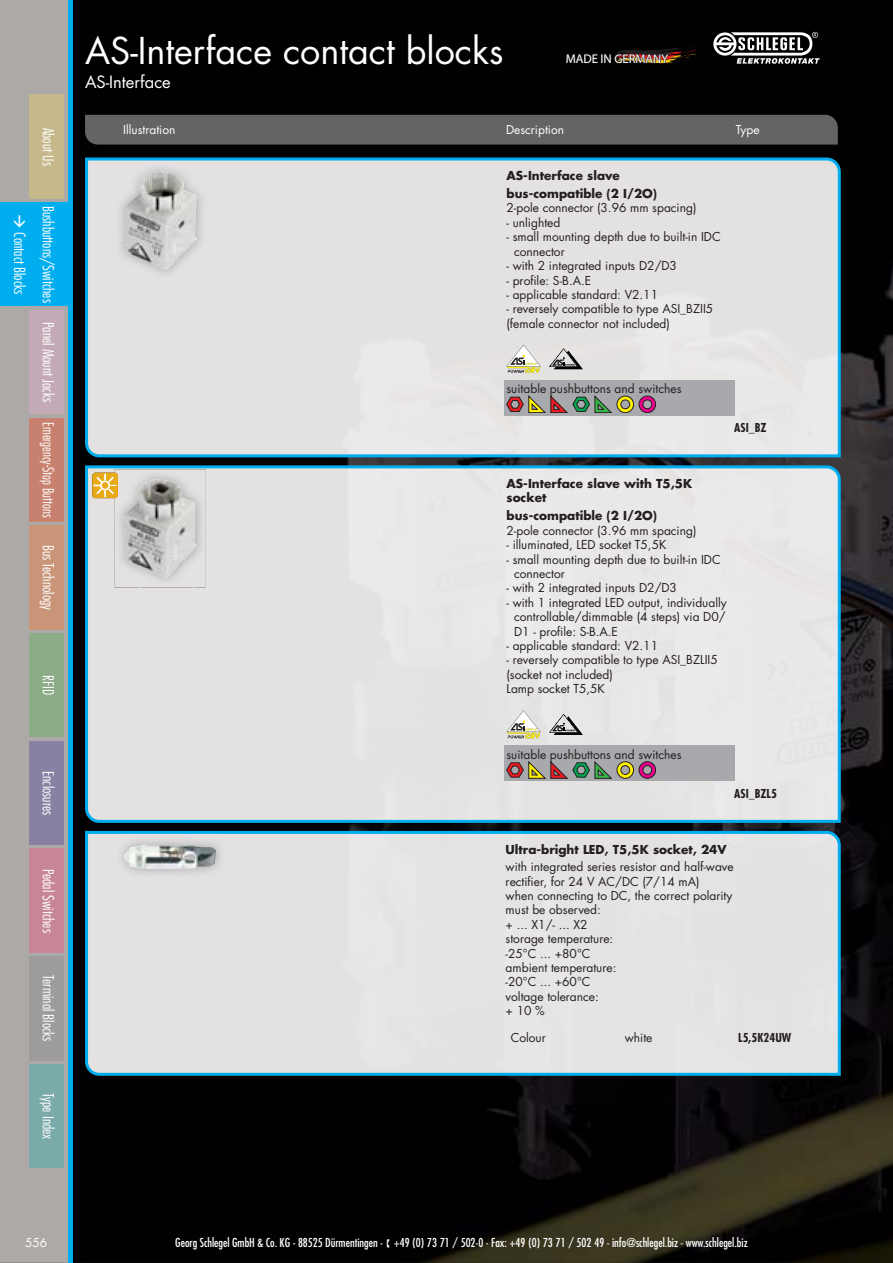
<style>
.page{position:relative;width:893px;height:1263px;background:#fff}
.page>*{position:absolute;margin:0;border:0;box-sizing:border-box;transform-origin:0 0}
.t1{font:36px "Futura Std";color:#fff}
.t2{font:16.5px "Futura Std";color:#fff}
.t3{font:300 condensed 15px/28.8px "Futura Std";color:#fff}
.t4{font:300 condensed 15px "Futura Std";color:#fff;scale:.92 1}
.t5{font:12.6px "Myriad Pro";color:#fff}
.t6{font:12px/14.4px "Futura Std";color:#231f20}
.t7{font:700 12px/17.5px "Futura Std";color:#231f20}
.t8{font:condensed 12px "Futura Std";color:#fff}
.t9{font:12px "Futura Std";color:#fff}
.t10{font:700 condensed 12px "Futura Std";color:#231f20}
</style>
<div class="page">
<img style="left:0;top:0;width:893px;height:1263px">
<svg style="left:566px;top:46px;width:135px;height:21px;background:#1a100a"></svg>
<div style="left:0;top:202px;width:68px;height:104px;background:#00aeef"></div>
<div style="left:30px;top:957px;width:34px;height:103px;background:#9d9b9c"></div>
<div style="left:30px;top:741px;width:34px;height:104px;background:#8981a4"></div>
<div style="left:30px;top:1064px;width:34px;height:104px;background:#7baba9"></div>
<div style="left:30px;top:526px;width:34px;height:103px;background:#c99478"></div>
<div style="left:30px;top:310px;width:34px;height:104px;background:#c4aab6"></div>
<div style="left:30px;top:849px;width:34px;height:103px;background:#c68697"></div>
<div style="left:30px;top:418px;width:34px;height:104px;background:#c7816e"></div>
<hr style="left:68px;top:0;width:4px;height:1263px;background:#00aeef">
<div style="left:30px;top:95px;width:34px;height:103px;background:#c6b88a"></div>
<div style="left:30px;top:634px;width:34px;height:103px;background:#8cac87"></div>
<svg style="left:713px;top:32px;width:107px;height:32px"></svg>
<div style="left:85px;top:115px;width:753px;height:30px;background:#636466"></div>
<svg style="left:84px;top:156px;width:758px;height:303px;background:#d8dadb"></svg>
<svg style="left:84px;top:464px;width:758px;height:360px;background:#dbddde"></svg>
<div style="left:84px;top:829px;width:758px;height:248px;background:#e4e1e2"></div>
<p class="t3" style="left:62px;top:128px;width:40px;rotate:90deg">About Us</p>
<p class="t3" style="left:62px;top:232px;width:72px;text-indent:-26px;rotate:90deg">Bushbuttons/Switches<br>Contact Blocks</p>
<p class="t3" style="left:62px;top:322px;width:81px;rotate:90deg">Panel Mount Jacks</p>
<p class="t4" style="left:55px;top:422px;width:105px;rotate:90deg">Emergency-Stop Buttons</p>
<p class="t3" style="left:62px;top:545px;width:67px;rotate:90deg">Bus Technology</p>
<p class="t3" style="left:62px;top:675px;width:21px;rotate:90deg">RFID</p>
<p class="t3" style="left:62px;top:771px;width:46px;rotate:90deg">Enclosures</p>
<p class="t3" style="left:62px;top:869px;width:66px;rotate:90deg">Pedal Switches</p>
<p class="t3" style="left:62px;top:975px;width:68px;rotate:90deg">Terminal Blocks</p>
<p class="t3" style="left:62px;top:1093px;width:47px;rotate:90deg">Type Index</p>
<h1 class="t1" style="left:85px;top:34px;width:420px">AS-Interface contact blocks</h1>
<h2 class="t2" style="left:85px;top:74px;width:87px">AS-Interface</h2>
<p class="t9" style="left:123px;top:124px;width:54px">Illustration</p>
<p class="t9" style="left:506px;top:124px;width:60px">Description</p>
<p class="t9" style="left:736px;top:124px;width:26px">Type</p>
<p class="t7" style="left:506px;top:168px;width:152px">AS-Interface slave bus-compatible (2 I/2O)</p>
<p class="t6" style="left:506px;top:201px;width:191px">2-pole connector (3.96 mm spacing)</p>
<p class="t6" style="left:506px;top:216px;width:55px">- unlighted</p>
<p class="t6" style="left:514px;top:230px;width:208px;text-indent:-8px">- small mounting depth due to built-in IDC connector</p>
<p class="t6" style="left:506px;top:259px;width:172px">- with 2 integrated inputs D2/D3</p>
<p class="t6" style="left:506px;top:274px;width:86px">- profile: S-B.A.E</p>
<p class="t6" style="left:506px;top:288px;width:153px">- applicable standard: V2.11</p>
<p class="t6" style="left:506px;top:302px;width:208px">- reversely compatible to type ASI_BZII5 (female connector not included)</p>
<p class="t5" style="left:566px;top:54px;width:104px">MADE IN GERMANY</p>
<p class="t6" style="left:506px;top:382px;width:176px">suitable pushbuttons and switches</p>
<p class="t10" style="left:734px;top:421px;width:34px">ASI_BZ</p>
<p class="t7" style="left:506px;top:477px;width:187px;line-height:14.4px">AS-Interface slave with T5,5K socket</p>
<p class="t7" style="left:506px;top:508px;width:152px">bus-compatible (2 I/2O)</p>
<p class="t6" style="left:506px;top:524px;width:191px">2-pole connector (3.96 mm spacing)</p>
<p class="t6" style="left:506px;top:538px;width:161px">- illuminated, LED socket T5,5K</p>
<p class="t6" style="left:514px;top:553px;width:208px;text-indent:-8px">- small mounting depth due to built-in IDC connector</p>
<p class="t6" style="left:506px;top:582px;width:172px">- with 2 integrated inputs D2/D3</p>
<p class="t6" style="left:514px;top:596px;width:214px;text-align:justify;text-indent:-8px">- with 1 integrated LED output, individually controllable/dimmable (4 steps) via D0/ D1 - profile: S-B.A.E</p>
<p class="t6" style="left:506px;top:639px;width:153px">- applicable standard: V2.11</p>
<p class="t6" style="left:506px;top:653px;width:213px">- reversely compatible to type ASI_BZLII5 (socket not included)<br>Lamp socket T5,5K</p>
<p class="t6" style="left:506px;top:748px;width:176px">suitable pushbuttons and switches</p>
<p class="t10" style="left:734px;top:787px;width:44px">ASI_BZL5</p>
<p class="t7" style="left:506px;top:841px;width:222px">Ultra-bright LED, T5,5K socket, 24V</p>
<p class="t6" style="left:506px;top:860px;width:230px">with integrated series resistor and half-wave rectifier, for 24 V AC/DC (7/14 mA)<br>when connecting to DC, the correct polarity must be observed:<br>+ ... X1/- ... X2<br>storage temperature:<br>-25°C ... +80°C<br>ambient temperature:<br>-20°C ... +60°C<br>voltage tolerance:<br>+ 10 %</p>
<p class="t6" style="left:511px;top:1031px;width:36px">Colour</p>
<p class="t6" style="left:625px;top:1031px;width:29px">white</p>
<p class="t10" style="left:738px;top:1031px;width:55px">L5,5K24UW</p>
<p class="t9" style="left:25px;top:1237px;width:24px">556</p>
<p class="t8" style="left:175px;top:1237px;width:574px">Georg Schlegel GmbH &amp; Co. KG - 88525 Dürmentingen - ▪ +49 (0) 73 71 / 502-0 - Fax: +49 (0) 73 71 / 502 49 - info@schlegel.biz - www.schlegel.biz</p>
</div>
